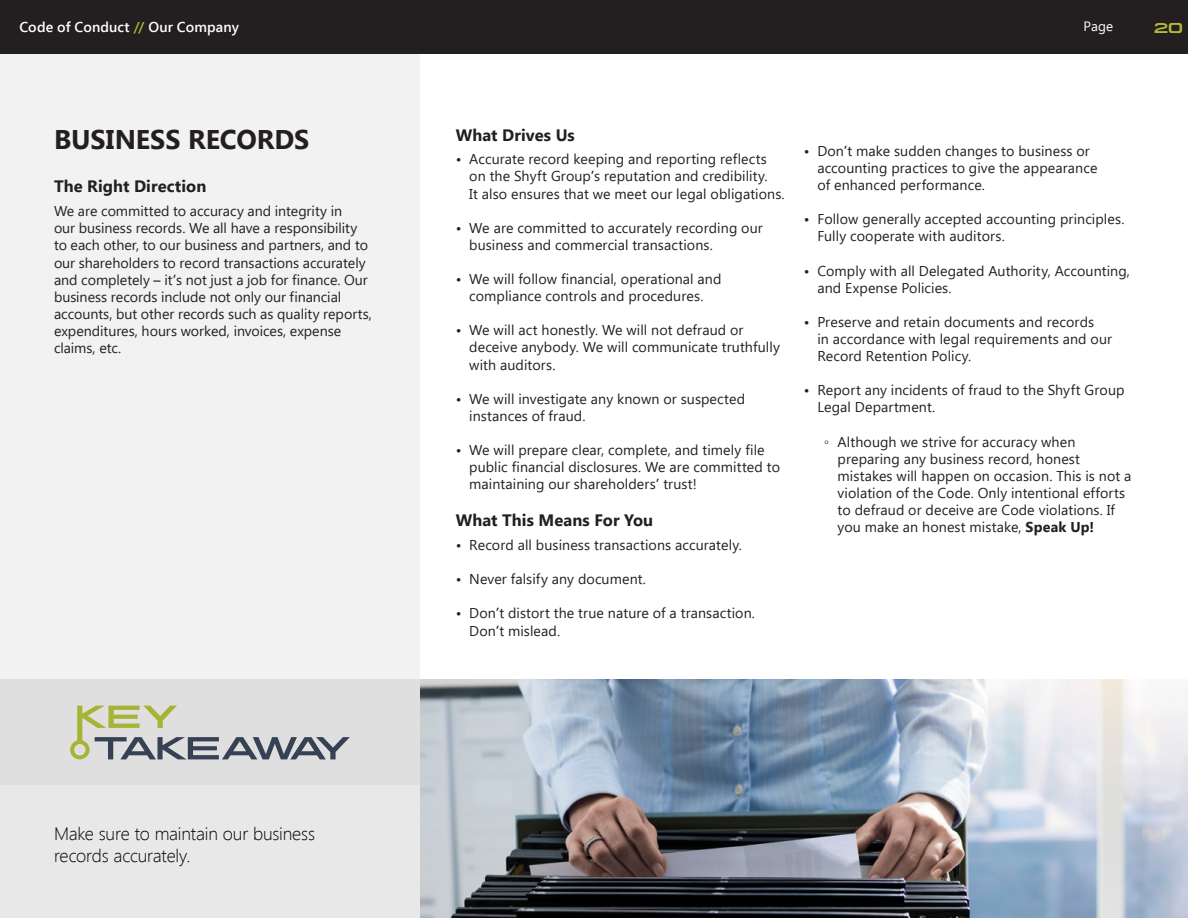
<style>
.page{position:relative;width:1188px;height:918px;background:#fff}
.page>*{position:absolute;margin:0;border:0;box-sizing:border-box;transform-origin:0 0}
.t1{font:700 27px "Segoe UI";letter-spacing:-.005em;color:#231f20}
.t2{font:300 18px/21.6px "Segoe UI";letter-spacing:-.01em;color:#000}
.t3{font:700 16.5px "Segoe UI";letter-spacing:.005em;color:#231f20}
.t4{font:14.25px/17.1px "Segoe UI";letter-spacing:.005em;color:#231f20}
.t5{font:600 14.25px "Segoe UI";letter-spacing:.005em;color:#fff}
.t6{font:500 14.25px "Miedinger";color:#b0bc36}
.t7{font:13.5px "Segoe UI";color:#fff}
.s1{color:#b0bc36}
.s2{font-weight:600}
.s3{font-weight:700}
</style>
<div class="page">
<div style="left:0;top:0;width:1188px;height:54px;background:#231f20"></div>
<div style="left:0;top:54px;width:420px;height:864px;background:#f2f2f2"></div>
<div style="left:0;top:680px;width:420px;height:238px;background:#e8e8e8"></div>
<div style="left:0;top:680px;width:420px;height:105px;background:#dfdfdf"></div>
<svg style="left:70px;top:706px;width:280px;height:53px"></svg>
<img style="left:420px;top:680px;width:768px;height:238px">
<p class="t5" style="left:19px;top:17px;width:221px">Code of Conduct <span class="s1">//</span> Our Company</p>
<p class="t7" style="left:1084px;top:19px;width:31px">Page</p>
<p class="t6" style="left:1154px;top:19px;width:30px">20</p>
<h1 class="t1" style="left:54px;top:124px;width:257px">BUSINESS RECORDS</h1>
<p class="t3" style="left:54px;top:177px;width:154px">The Right Direction</p>
<p class="t4" style="left:54px;top:203px;width:319px">We are committed to accuracy and integrity in<br>our business records. We all have a responsibility to each other, to our business and partners, and to our shareholders to record transactions accurately and completely <span class="s2">–</span> it<span class="s2">’</span>s not just a job for finance. Our business records include not only our financial accounts, but other records such as quality reports, expenditures, hours worked, invoices, expense claims, etc.</p>
<p class="t2" style="left:54px;top:822px;width:263px">Make sure to maintain our business records accurately.</p>
<p class="t3" style="left:456px;top:125px;width:121px">What Drives Us</p>
<p class="t4" style="left:469px;top:151px;width:317px;text-indent:-13px"><span class="s2">•</span> Accurate record keeping and reporting reflects on the Shyft Group<span class="s2">’</span>s reputation and credibility.<br>It also ensures that we meet our legal obligations.</p>
<p class="t4" style="left:469px;top:219px;width:295px;text-indent:-13px"><span class="s2">•</span> We are committed to accurately recording our business and commercial transactions.</p>
<p class="t4" style="left:456px;top:271px;width:267px;text-align:center"><span class="s2">•</span> We will follow financial, operational and compliance controls and procedures.</p>
<p class="t4" style="left:469px;top:322px;width:312px;text-indent:-13px"><span class="s2">•</span> We will act honestly. We will not defraud or deceive anybody. We will communicate truthfully with auditors.</p>
<p class="t4" style="left:469px;top:390px;width:277px;text-indent:-13px"><span class="s2">•</span> We will investigate any known or suspected instances of fraud.</p>
<p class="t4" style="left:469px;top:442px;width:312px;text-indent:-13px"><span class="s2">•</span> We will prepare clear, complete, and timely file public financial disclosures. We are committed to maintaining our shareholders<span class="s2">’</span> trust!</p>
<p class="t3" style="left:456px;top:511px;width:199px">What This Means For You</p>
<p class="t4" style="left:456px;top:537px;width:288px"><span class="s2">•</span> Record all business transactions accurately.</p>
<p class="t4" style="left:456px;top:571px;width:192px"><span class="s2">•</span> Never falsify any document.</p>
<p class="t4" style="left:469px;top:605px;width:287px;text-indent:-13px"><span class="s2">•</span> Don<span class="s2">’</span>t distort the true nature of a transaction.<br>Don<span class="s2">’</span>t mislead.</p>
<p class="t4" style="left:817px;top:143px;width:282px;text-indent:-13px"><span class="s2">•</span> Don<span class="s2">’</span>t make sudden changes to business or accounting practices to give the appearance of enhanced performance.</p>
<p class="t4" style="left:817px;top:211px;width:309px;text-indent:-13px"><span class="s2">•</span> Follow generally accepted accounting principles.<br>Fully cooperate with auditors.</p>
<p class="t4" style="left:817px;top:262px;width:314px;text-indent:-13px"><span class="s2">•</span> Comply with all Delegated Authority, Accounting, and Expense Policies.</p>
<p class="t4" style="left:817px;top:314px;width:296px;text-indent:-13px"><span class="s2">•</span> Preserve and retain documents and records<br>in accordance with legal requirements and our<br>Record Retention Policy.</p>
<p class="t4" style="left:817px;top:382px;width:309px;text-indent:-13px"><span class="s2">•</span> Report any incidents of fraud to the Shyft Group<br>Legal Department.</p>
<p class="t4" style="left:838px;top:433px;width:295px;text-indent:-13px"><span class="s2">◦</span> Although we strive for accuracy when preparing any business record, honest mistakes will happen on occasion. This is not a violation of the Code. Only intentional efforts to defraud or deceive are Code violations. If you make an honest mistake, <span class="s3">Speak Up!</span></p>
</div>
